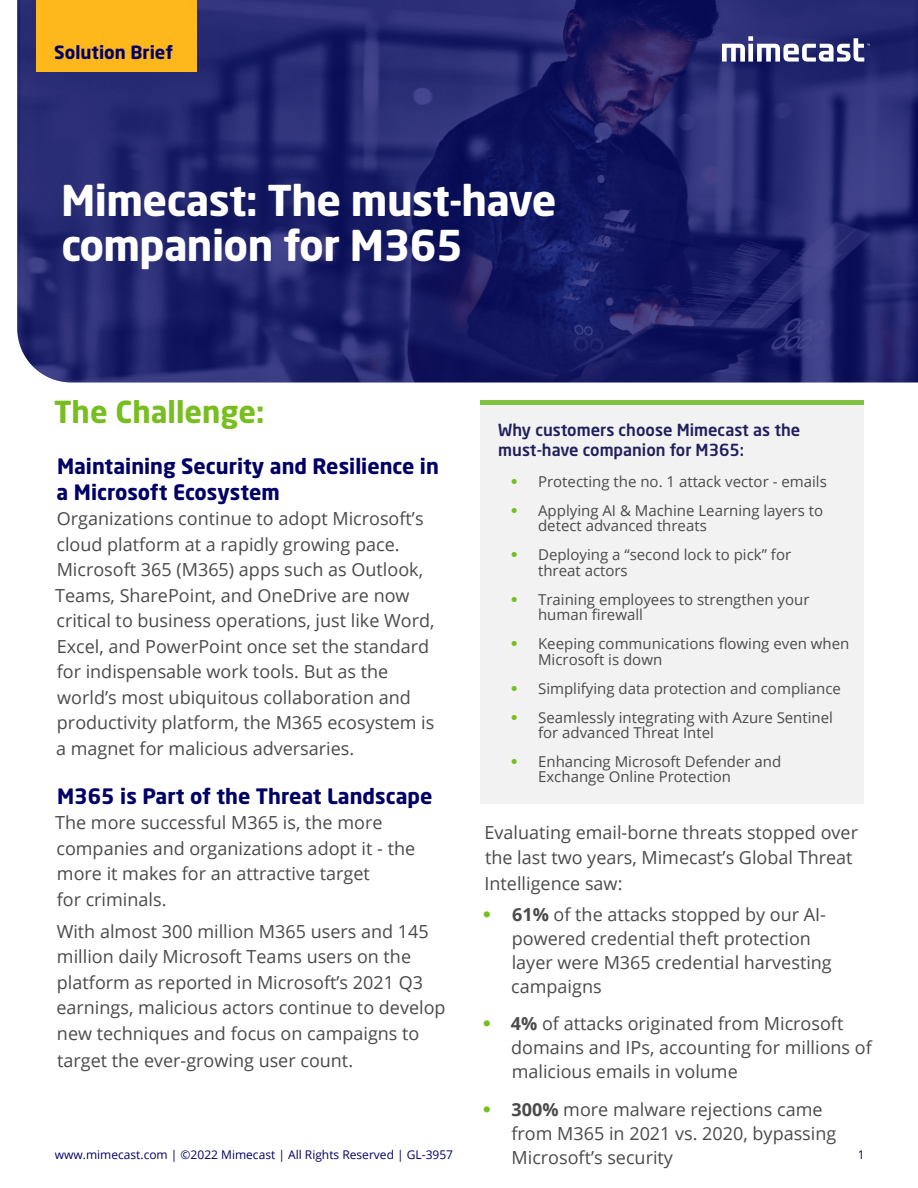
<style>
.page{position:relative;width:918px;height:1188px;background:#fff}
.page>*{position:absolute;margin:0;border:0;box-sizing:border-box;transform-origin:0 0}
.t1{font:700 42px/45px "Neo Sans W1 G";letter-spacing:-.015em;color:#fff}
.H1_-_Header{font:700 30px "Neo Sans W1 G";color:#78be21}
.H1_-_Header-2{font:700 21px/25.5px "Neo Sans W1 G";color:#006}
.H1_-_Header-3{font:18px/25.5px "Open Sans";color:#4a4a4a}
.Body_Copy{font:18px/25.8px "Open Sans";color:#4a4a4a}
.t2{font:700 18px "Neo Sans W1 G";color:#006}
.Headline_Copy{font:500 16.5px/19.8px "Neo Sans W1 G";color:#201f5e}
.t3{font:15px/15.5px "Open Sans";color:#4a4a4a}
.t4{font:12px "Open Sans";color:#006}
.s1{font-family:"Neo Sans W1 G";font-weight:900;color:#78be21}
.s2{font-weight:700}
</style>
<div class="page">
<img style="left:17px;top:0;width:901px;height:382px">
<div style="left:480px;top:400px;width:384px;height:404px;background:#f2f2f2"></div>
<div style="left:480px;top:400px;width:384px;height:5px;background:#81c340"></div>
<div style="left:36px;top:0;width:161px;height:71px;background:#ffb81c"></div>
<svg style="left:722px;top:36px;width:148px;height:26px"></svg>
<p class="t2" style="left:54px;top:41px;width:120px">Solution Brief</p>
<h1 class="t1" style="left:61px;top:177px;width:497px">Mimecast: The must-have companion for M365</h1>
<p class="H1_-_Header" style="left:54px;top:393px;width:212px">The Challenge:</p>
<p class="H1_-_Header-2" style="left:57px;top:453px;width:384px">Maintaining Security and Resilience in a Microsoft Ecosystem</p>
<p class="H1_-_Header-3" style="left:55px;top:506px;width:381px">Organizations continue to adopt Microsoft’s cloud platform at a rapidly growing pace.<br>Microsoft 365 (M365) apps such as Outlook, Teams, SharePoint, and OneDrive are now critical to business operations, just like Word, Excel, and PowerPoint once set the standard for indispensable work tools. But as the world’s most ubiquitous collaboration and productivity platform, the M365 ecosystem is a magnet for malicious adversaries.</p>
<p class="H1_-_Header-2" style="left:57px;top:783px;width:377px">M365 is Part of the Threat Landscape</p>
<p class="H1_-_Header-3" style="left:55px;top:809px;width:362px">The more successful M365 is, the more companies and organizations adopt it - the more it makes for an attractive target<br>for criminals.</p>
<p class="Body_Copy" style="left:56px;top:918px;width:391px">With almost 300 million M365 users and 145 million daily Microsoft Teams users on the platform as reported in Microsoft’s 2021 Q3 earnings, malicious actors continue to develop new techniques and focus on campaigns to target the ever-growing user count.</p>
<p class="Headline_Copy" style="left:498px;top:420px;width:303px">Why customers choose Mimecast as the must-have companion for M365:</p>
<p class="t3" style="left:511px;top:474px;width:317px"><span class="s1">•</span> Protecting the no. 1 attack vector - emails</p>
<p class="t3" style="left:538px;top:502px;width:286px;text-indent:-27px"><span class="s1">•</span> Applying AI &amp; Machine Learning layers to detect advanced threats</p>
<p class="t3" style="left:538px;top:547px;width:255px;text-indent:-27px"><span class="s1">•</span> Deploying a “second lock to pick” for threat actors</p>
<p class="t3" style="left:538px;top:591px;width:273px;text-indent:-27px"><span class="s1">•</span> Training employees to strengthen your human firewall</p>
<p class="t3" style="left:538px;top:636px;width:313px;text-indent:-27px"><span class="s1">•</span> Keeping communications flowing even when<br>Microsoft is down</p>
<p class="t3" style="left:511px;top:680px;width:331px"><span class="s1">•</span> Simplifying data protection and compliance</p>
<p class="t3" style="left:538px;top:709px;width:296px;text-indent:-27px"><span class="s1">•</span> Seamlessly integrating with Azure Sentinel for advanced Threat Intel</p>
<p class="t3" style="left:538px;top:753px;width:245px;text-indent:-27px"><span class="s1">•</span> Enhancing Microsoft Defender and<br>Exchange Online Protection</p>
<p class="Body_Copy" style="left:485px;top:819px;width:375px">Evaluating email-borne threats stopped over the last two years, Mimecast’s Global Threat<br>Intelligence saw:</p>
<p class="H1_-_Header-3" style="left:511px;top:902px;width:322px;line-height:24px;text-indent:-28px"><span class="s1">•</span> <span class="s2">61%</span> of the attacks stopped by our AI&shy;powered credential theft protection layer were M365 credential harvesting campaigns</p>
<p class="H1_-_Header-3" style="left:511px;top:1011px;width:362px;line-height:24px;text-indent:-28px"><span class="s1">•</span> <span class="s2">4%</span> of attacks originated from Microsoft domains and IPs, accounting for millions of malicious emails in volume</p>
<p class="H1_-_Header-3" style="left:512px;top:1097px;width:326px;line-height:24px;text-indent:-29px"><span class="s1">•</span> <span class="s2">300%</span> more malware rejections came from M365 in 2021 vs. 2020, bypassing<br>Microsoft’s security</p>
<p class="t4" style="left:55px;top:1146px;width:400px">www.mimecast.com | ©2022 Mimecast | All Rights Reserved | GL-3957</p>
<p class="t4" style="left:858px;top:1146px;width:8px">1</p>
</div>
